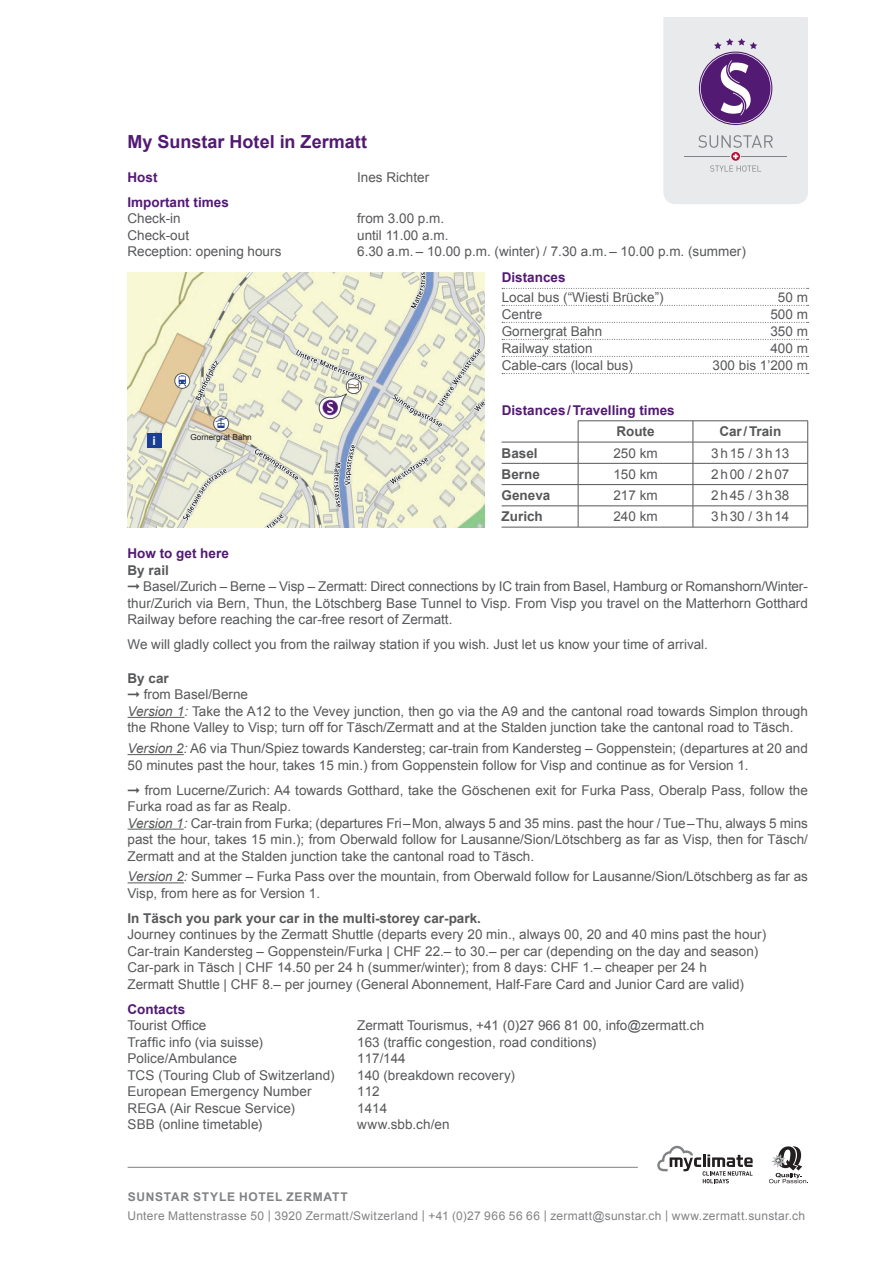
<style>
.page{position:relative;width:893px;height:1263px;background:#fff}
.page>*{position:absolute;margin:0;border:0;box-sizing:border-box;transform-origin:0 0}
.t1{font:700 18px "Arial";color:#521a72}
.t2{font:13.5px/16.5px "Arial";color:#57585a}
.t3{font:700 13.5px "Arial";color:#57585a}
.t4{font:700 13.5px "Arial";color:#521a72}
.t5{font:13.5px "Arial";letter-spacing:.125em;color:#57585a}
.t6{font:13.2px "Hotel";color:#1b3f94}
.t7{font:13.05px "Hotel";color:#54442c}
.t8{font:12px "Arial";letter-spacing:.02em;color:#808285}
.t9{font:700 12px "Arial";letter-spacing:.06em;color:#808285}
.t10{font:700 12px "Arial";color:#fff}
.t11{font:8.25px "Arial";color:#231f20}
.s1{font-style:italic}
</style>
<div class="page">
<svg style="left:657px;top:1146px;width:96px;height:37px"></svg>
<hr style="left:128px;top:1167px;width:510px;height:1px;background:#808285">
<svg style="left:663px;top:17px;width:145px;height:187px;background:#d4ceda"></svg>
<svg style="left:769px;top:1146px;width:39px;height:37px"></svg>
<hr style="left:128px;top:717px;width:56px;height:1px;background:#57585a">
<hr style="left:128px;top:754px;width:56px;height:1px;background:#57585a">
<hr style="left:128px;top:829px;width:56px;height:1px;background:#57585a">
<hr style="left:128px;top:882px;width:56px;height:1px;background:#57585a">
<svg style="left:502px;top:288px;width:306px;height:1px"></svg>
<svg style="left:502px;top:305px;width:306px;height:1px"></svg>
<svg style="left:502px;top:322px;width:306px;height:1px"></svg>
<svg style="left:502px;top:339px;width:306px;height:1px"></svg>
<svg style="left:502px;top:356px;width:306px;height:1px"></svg>
<svg style="left:502px;top:373px;width:306px;height:1px"></svg>
<hr style="left:578px;top:421px;width:115px;height:1px;background:#57585a">
<hr style="left:693px;top:421px;width:115px;height:1px;background:#57585a">
<hr style="left:693px;top:442px;width:115px;height:1px;background:#57585a">
<hr style="left:578px;top:463px;width:115px;height:1px;background:#57585a">
<hr style="left:693px;top:463px;width:115px;height:1px;background:#57585a">
<hr style="left:578px;top:484px;width:115px;height:1px;background:#57585a">
<hr style="left:693px;top:484px;width:115px;height:1px;background:#57585a">
<hr style="left:578px;top:506px;width:115px;height:1px;background:#57585a">
<hr style="left:693px;top:506px;width:115px;height:1px;background:#57585a">
<svg style="left:693px;top:421px;width:1px;height:106px"></svg>
<svg style="left:807px;top:421px;width:1px;height:106px"></svg>
<hr style="left:578px;top:527px;width:115px;height:1px;background:#57585a">
<hr style="left:693px;top:527px;width:115px;height:1px;background:#57585a">
<hr style="left:502px;top:463px;width:76px;height:1px;background:#57585a">
<hr style="left:502px;top:484px;width:76px;height:1px;background:#57585a">
<hr style="left:502px;top:506px;width:76px;height:1px;background:#57585a">
<svg style="left:578px;top:421px;width:1px;height:106px"></svg>
<hr style="left:502px;top:527px;width:76px;height:1px;background:#57585a">
<hr style="left:502px;top:442px;width:76px;height:1px;background:#57585a">
<hr style="left:578px;top:442px;width:115px;height:1px;background:#57585a">
<img style="left:128px;top:272px;width:357px;height:255px">
<div style="left:147px;top:433px;width:15px;height:15px;background:#1b3f94"></div>
<svg style="left:175px;top:373px;width:15px;height:15px"></svg>
<svg style="left:178px;top:375px;width:9px;height:11px"></svg>
<div style="left:174px;top:373px;width:16px;height:16px;border:1px solid #57585a;border-radius:50%"></div>
<div style="left:346px;top:379px;width:15px;height:15px;background:#fff;border-radius:50%"></div>
<div style="left:346px;top:378px;width:15px;height:16px;border:1px solid #57585a;border-radius:50%"></div>
<svg style="left:319px;top:392px;width:29px;height:27px"></svg>
<div style="left:214px;top:416px;width:15px;height:15px;background:#fff;border-radius:50%"></div>
<div style="left:213px;top:416px;width:16px;height:15px;border:1px solid #57585a;border-radius:50%"></div>
<h1 class="t1" style="left:128px;top:129px;width:241px">My Sunstar Hotel in Zermatt</h1>
<p class="t4" style="left:128px;top:167px;width:31px">Host</p>
<p class="t2" style="left:357px;top:169px;width:74px">Ines Richter</p>
<p class="t4" style="left:128px;top:192px;width:103px">Important times</p>
<p class="t2" style="left:128px;top:210px;width:55px">Check-in</p>
<p class="t2" style="left:357px;top:210px;width:89px">from 3.00 p.m.</p>
<p class="t2" style="left:128px;top:227px;width:63px">Check-out</p>
<p class="t2" style="left:357px;top:227px;width:93px">until 11.00 a.m.</p>
<p class="t2" style="left:128px;top:243px;width:155px">Reception: opening hours</p>
<p class="t2" style="left:357px;top:243px;width:390px">6.30 a.m. – 10.00 p.m. (winter) / 7.30 a.m. – 10.00 p.m. (summer)</p>
<p class="t10" style="left:152px;top:432px;width:5px">i</p>
<p class="t6" style="left:215px;top:417px;width:14px">$</p>
<p class="t11" style="left:190px;top:432px;width:63px">Gornergrat Bahn</p>
<p class="t7" style="left:348px;top:379px;width:13px">a</p>
<p class="t4" style="left:502px;top:268px;width:65px">Distances</p>
<p class="t2" style="left:502px;top:289px;width:164px">Local bus (“Wiesti Brücke”)</p>
<p class="t2" style="left:778px;top:289px;width:32px">50 m</p>
<p class="t2" style="left:502px;top:306px;width:42px">Centre</p>
<p class="t2" style="left:770px;top:306px;width:39px">500 m</p>
<p class="t2" style="left:502px;top:323px;width:102px">Gornergrat Bahn</p>
<p class="t2" style="left:770px;top:323px;width:39px">350 m</p>
<p class="t2" style="left:502px;top:340px;width:92px">Railway station</p>
<p class="t2" style="left:770px;top:340px;width:39px">400 m</p>
<p class="t2" style="left:502px;top:357px;width:133px">Cable-cars (local bus)</p>
<p class="t2" style="left:713px;top:357px;width:97px">300 bis 1ʼ200 m</p>
<p class="t4" style="left:502px;top:400px;width:174px">Distances/Travelling times</p>
<p class="t3" style="left:616px;top:422px;width:40px">Route</p>
<p class="t3" style="left:719px;top:422px;width:63px">Car/Train</p>
<p class="t3" style="left:502px;top:443px;width:38px">Basel</p>
<p class="t2" style="left:613px;top:444px;width:46px">250 km</p>
<p class="t5" style="left:711px;top:444px;width:80px">3h15 / 3h13</p>
<p class="t3" style="left:502px;top:465px;width:40px">Berne</p>
<p class="t2" style="left:613px;top:466px;width:46px">150 km</p>
<p class="t5" style="left:711px;top:465px;width:80px">2h00 / 2h07</p>
<p class="t3" style="left:502px;top:486px;width:50px">Geneva</p>
<p class="t2" style="left:613px;top:487px;width:46px">217 km</p>
<p class="t5" style="left:711px;top:486px;width:80px">2h45 / 3h38</p>
<p class="t3" style="left:502px;top:507px;width:43px">Zurich</p>
<p class="t2" style="left:613px;top:508px;width:46px">240 km</p>
<p class="t5" style="left:711px;top:507px;width:80px">3h30 / 3h14</p>
<p class="t4" style="left:128px;top:544px;width:103px">How to get here</p>
<p class="t3" style="left:128px;top:561px;width:43px">By rail</p>
<p class="t2" style="left:128px;top:578px;width:682px;text-align:justify;text-indent:16px">Basel/Zurich – Berne – Visp – Zermatt: Direct connections by IC train from Basel, Hamburg or Romanshorn/Winter&shy;thur/Zurich via Bern, Thun, the Lötschberg Base Tunnel to Visp. From Visp you travel on the Matterhorn Gotthard Railway before reaching the car-free resort of Zermatt.</p>
<p class="t2" style="left:128px;top:636px;width:582px">We will gladly collect you from the railway station if you wish. Just let us know your time of arrival.</p>
<p class="t3" style="left:128px;top:669px;width:43px">By car</p>
<p class="t2" style="left:128px;top:686px;width:682px;text-indent:16px">from Basel/Berne<br><span class="s1">Version 1:</span> Take the A12 to the Vevey junction, then go via the A9 and the cantonal road towards Simplon through the Rhone Valley to Visp; turn off for Täsch/Zermatt and at the Stalden junction take the cantonal road to Täsch.</p>
<p class="t2" style="left:128px;top:740px;width:682px"><span class="s1">Version 2:</span> A6 via Thun/Spiez towards Kandersteg; car-train from Kandersteg – Goppenstein; (departures at 20 and<br>50 minutes past the hour, takes 15 min.) from Goppenstein follow for Visp and continue as for Version 1.</p>
<p class="t2" style="left:128px;top:781px;width:682px;text-indent:17px">from Lucerne/Zurich: A4 towards Gotthard, take the Göschenen exit for Furka Pass, Oberalp Pass, follow the Furka road as far as Realp.<br><span class="s1">Version 1:</span> Car-train from Furka; (departures Fri–Mon, always 5 and 35 mins. past the hour / Tue–Thu, always 5 mins past the hour, takes 15 min.); from Oberwald follow for Lausanne/Sion/Lötschberg as far as Visp, then for Täsch/ Zermatt and at the Stalden junction take the cantonal road to Täsch.</p>
<p class="t2" style="left:128px;top:868px;width:682px"><span class="s1">Version 2:</span> Summer – Furka Pass over the mountain, from Oberwald follow for Lausanne/Sion/Lötschberg as far as<br>Visp, from here as for Version 1.</p>
<p class="t3" style="left:128px;top:909px;width:355px">In Täsch you park your car in the multi-storey car-park.</p>
<p class="t2" style="left:128px;top:926px;width:640px">Journey continues by the Zermatt Shuttle (departs every 20 min., always 00, 20 and 40 mins past the hour)<br>Car-train Kandersteg – Goppenstein/Furka | CHF 22.– to 30.– per car (depending on the day and season)<br>Car-park in Täsch | CHF 14.50 per 24 h (summer/winter); from 8 days: CHF 1.– cheaper per 24 h<br>Zermatt Shuttle | CHF 8.– per journey (General Abonnement, Half-Fare Card and Junior Card are valid)</p>
<p class="t4" style="left:128px;top:1000px;width:59px">Contacts</p>
<p class="t2" style="left:128px;top:1017px;width:80px">Tourist Office</p>
<p class="t2" style="left:357px;top:1017px;width:348px">Zermatt Tourismus, +41 (0)27 966 81 00, info@zermatt.ch</p>
<p class="t2" style="left:128px;top:1034px;width:137px">Traffic info (via suisse)</p>
<p class="t2" style="left:357px;top:1034px;width:241px">163 (traffic congestion, road conditions)</p>
<p class="t2" style="left:128px;top:1050px;width:111px">Police/Ambulance</p>
<p class="t2" style="left:357px;top:1050px;width:50px">117/144</p>
<p class="t2" style="left:128px;top:1067px;width:209px">TCS (Touring Club of Switzerland)</p>
<p class="t2" style="left:357px;top:1067px;width:159px">140 (breakdown recovery)</p>
<p class="t2" style="left:128px;top:1083px;width:185px">European Emergency Number</p>
<p class="t2" style="left:357px;top:1083px;width:24px">112</p>
<p class="t2" style="left:128px;top:1100px;width:169px">REGA (Air Rescue Service)</p>
<p class="t2" style="left:357px;top:1100px;width:32px">1414</p>
<p class="t2" style="left:128px;top:1116px;width:136px">SBB (online timetable)</p>
<p class="t2" style="left:357px;top:1116px;width:94px">www.sbb.ch/en</p>
<p class="t9" style="left:128px;top:1188px;width:222px">SUNSTAR STYLE HOTEL ZERMATT</p>
<p class="t8" style="left:128px;top:1208px;width:679px">Untere Mattenstrasse 50 | 3920 Zermatt/Switzerland | +41 (0)27 966 56 66 | zermatt@sunstar.ch | www.zermatt.sunstar.ch</p>
</div>
